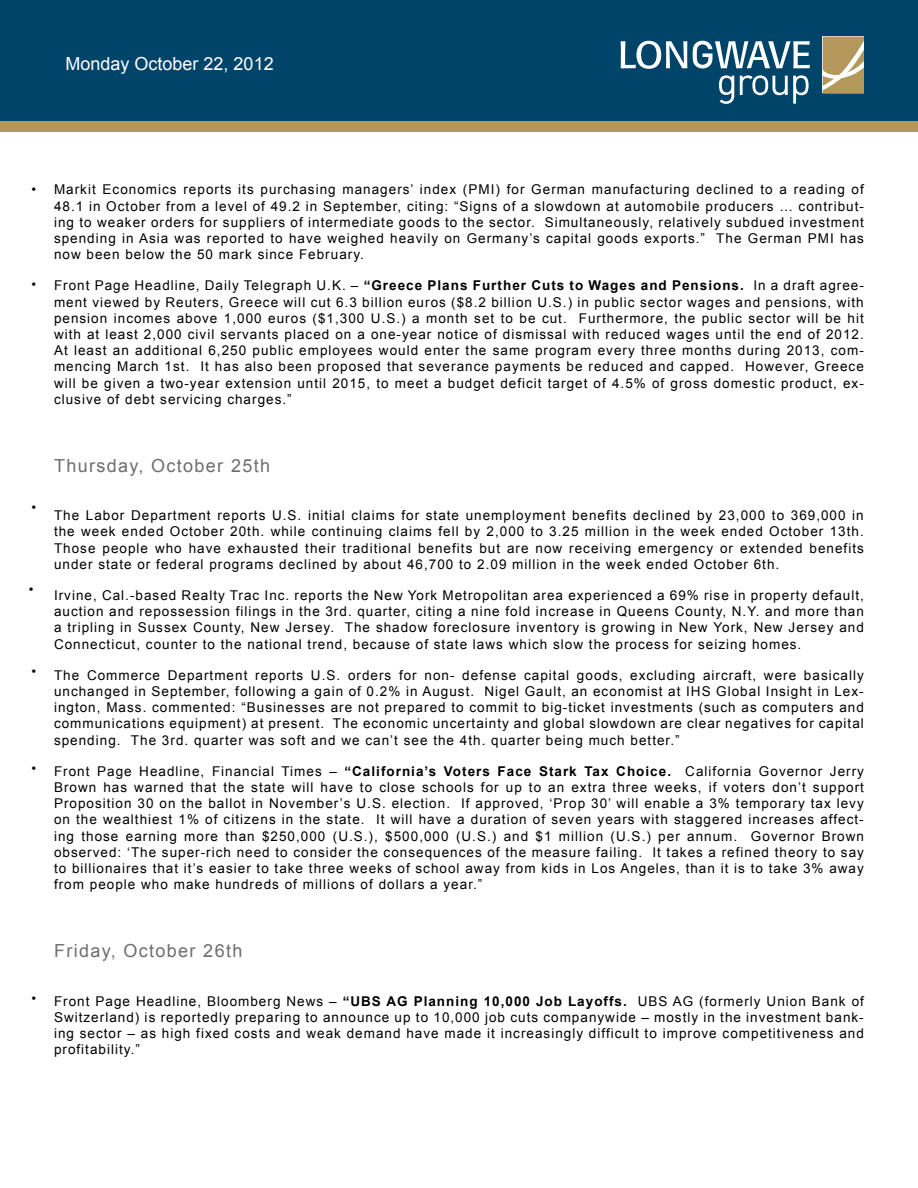
<style>
.page{position:relative;width:918px;height:1188px;background:#fff}
.page>*{position:absolute;margin:0;border:0;box-sizing:border-box;transform-origin:0 0}
.t1{font:18px "Arial";letter-spacing:.075em;color:#6d6e71}
.t2{font:18px "Arial";color:#fff}
.t3{font:13.5px/16.2px "Arial";letter-spacing:.075em;color:#000;text-align:justify}
.s1{font-weight:700}
</style>
<div class="page">
<div style="left:0;top:0;width:918px;height:123px;background:#00446a"></div>
<div style="left:0;top:122px;width:918px;height:10px;background:#b4975a"></div>
<svg style="left:621px;top:41px;width:66px;height:28px"></svg>
<svg style="left:693px;top:41px;width:117px;height:27px"></svg>
<svg style="left:719px;top:75px;width:15px;height:29px"></svg>
<svg style="left:740px;top:75px;width:69px;height:29px"></svg>
<svg style="left:823px;top:37px;width:41px;height:57px;background:#c0a877"></svg>
<h1 class="t2" style="left:66px;top:52px;width:210px">Monday October 22, 2012</h1>
<p class="t3" style="left:54px;top:182px;width:811px;text-indent:-23px">• Markit Economics reports its purchasing managers’ index (PMI) for German manufacturing declined to a reading of 48.1 in October from a level of 49.2 in September, citing: “Signs of a slowdown at automobile producers … contribut&shy;ing to weaker orders for suppliers of intermediate goods to the sector. Simultaneously, relatively subdued investment spending in Asia was reported to have weighed heavily on Germany’s capital goods exports.” The German PMI has now been below the 50 mark since February.</p>
<p class="t3" style="left:54px;top:278px;width:811px">Front Page Headline, Daily Telegraph U.K. – <span class="s1">“Greece Plans Further Cuts to Wages and Pensions.</span> In a draft agree&shy;ment viewed by Reuters, Greece will cut 6.3 billion euros ($8.2 billion U.S.) in public sector wages and pensions, with pension incomes above 1,000 euros ($1,300 U.S.) a month set to be cut. Furthermore, the public sector will be hit with at least 2,000 civil servants placed on a one-year notice of dismissal with reduced wages until the end of 2012.<br>At least an additional 6,250 public employees would enter the same program every three months during 2013, com&shy;mencing March 1st. It has also been proposed that severance payments be reduced and capped. However, Greece will be given a two-year extension until 2015, to meet a budget deficit target of 4.5% of gross domestic product, ex&shy;clusive of debt servicing charges.”</p>
<p class="t3" style="left:31px;top:276px;width:6px">•</p>
<p class="t3" style="left:31px;top:499px;width:6px">•</p>
<p class="t3" style="left:29px;top:581px;width:6px">•</p>
<p class="t3" style="left:31px;top:663px;width:6px">•</p>
<p class="t3" style="left:31px;top:760px;width:6px">•</p>
<h1 class="t1" style="left:54px;top:453px;width:218px">Thursday, October 25th</h1>
<p class="t3" style="left:54px;top:507px;width:811px">The Labor Department reports U.S. initial claims for state unemployment benefits declined by 23,000 to 369,000 in the week ended October 20th. while continuing claims fell by 2,000 to 3.25 million in the week ended October 13th.<br>Those people who have exhausted their traditional benefits but are now receiving emergency or extended benefits under state or federal programs declined by about 46,700 to 2.09 million in the week ended October 6th.</p>
<p class="t3" style="left:54px;top:587px;width:811px">Irvine, Cal.-based Realty Trac Inc. reports the New York Metropolitan area experienced a 69% rise in property default, auction and repossession filings in the 3rd. quarter, citing a nine fold increase in Queens County, N.Y. and more than a tripling in Sussex County, New Jersey. The shadow foreclosure inventory is growing in New York, New Jersey and Connecticut, counter to the national trend, because of state laws which slow the process for seizing homes.</p>
<p class="t3" style="left:54px;top:667px;width:811px">The Commerce Department reports U.S. orders for non- defense capital goods, excluding aircraft, were basically unchanged in September, following a gain of 0.2% in August. Nigel Gault, an economist at IHS Global Insight in Lex&shy;ington, Mass. commented: “Businesses are not prepared to commit to big-ticket investments (such as computers and communications equipment) at present. The economic uncertainty and global slowdown are clear negatives for capital spending. The 3rd. quarter was soft and we can’t see the 4th. quarter being much better.”</p>
<p class="t3" style="left:54px;top:763px;width:812px">Front Page Headline, Financial Times – <span class="s1">“California’s Voters Face Stark Tax Choice.</span> California Governor Jerry Brown has warned that the state will have to close schools for up to an extra three weeks, if voters don’t support Proposition 30 on the ballot in November’s U.S. election. If approved, ‘Prop 30’ will enable a 3% temporary tax levy on the wealthiest 1% of citizens in the state. It will have a duration of seven years with staggered increases affect&shy;ing those earning more than $250,000 (U.S.), $500,000 (U.S.) and $1 million (U.S.) per annum. Governor Brown observed: ‘The super-rich need to consider the consequences of the measure failing. It takes a refined theory to say to billionaires that it’s easier to take three weeks of school away from kids in Los Angeles, than it is to take 3% away from people who make hundreds of millions of dollars a year.”</p>
<p class="t3" style="left:31px;top:990px;width:6px">•</p>
<h1 class="t1" style="left:54px;top:939px;width:190px">Friday, October 26th</h1>
<p class="t3" style="left:54px;top:993px;width:811px">Front Page Headline, Bloomberg News – <span class="s1">“UBS AG Planning 10,000 Job Layoffs.</span> UBS AG (formerly Union Bank of Switzerland) is reportedly preparing to announce up to 10,000 job cuts companywide – mostly in the investment bank&shy;ing sector – as high fixed costs and weak demand have made it increasingly difficult to improve competitiveness and profitability.”</p>
</div>
